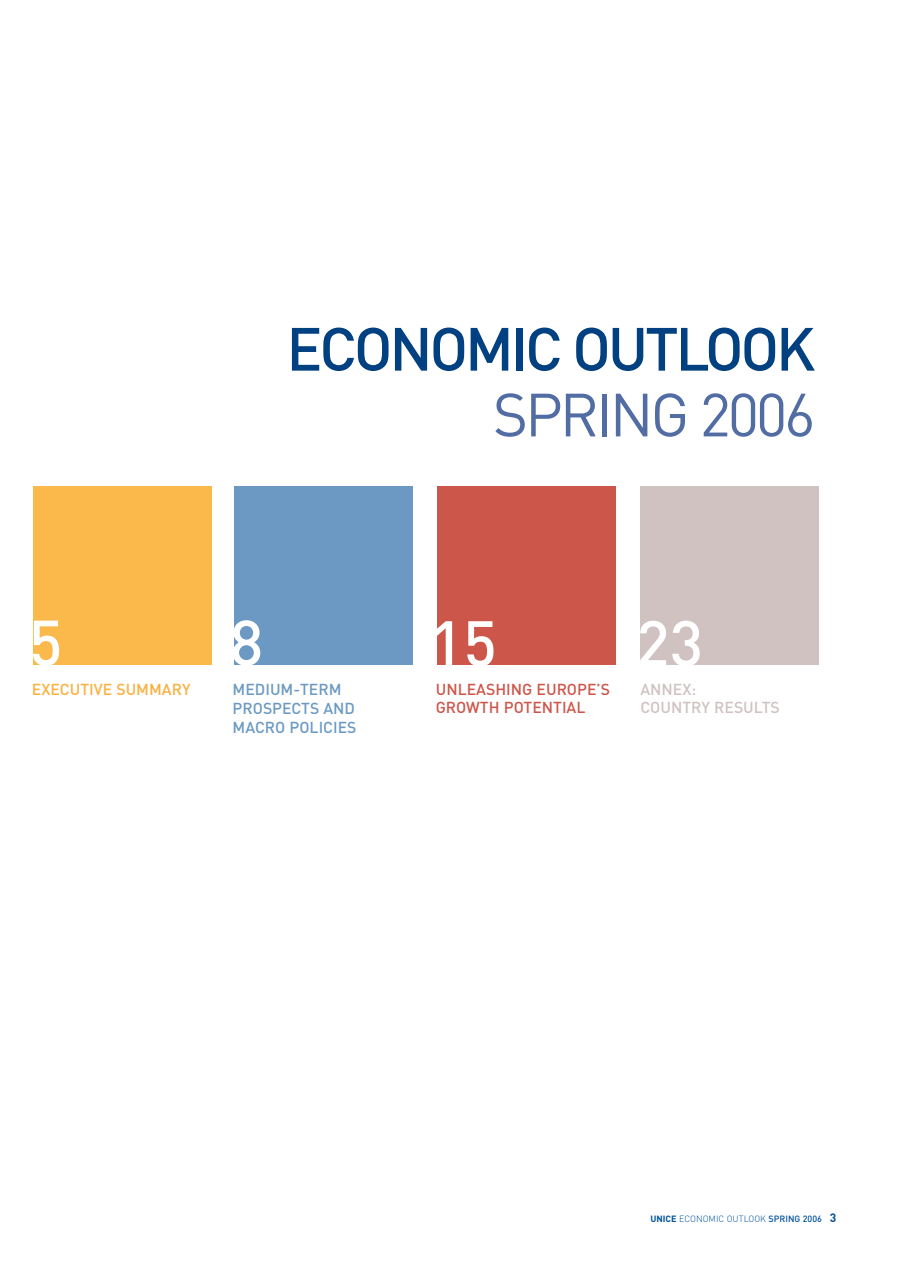
<style>
.page{position:relative;width:910px;height:1280px;background:#fff}
.page>*{position:absolute;margin:0;border:0;box-sizing:border-box;transform-origin:0 0}
.t1{font:500 63px "DIN";color:#fff}
.t2{font:500 60px "DIN";letter-spacing:-.055em;color:#014081}
.t3{font:60px "DIN";letter-spacing:-.05em;color:#526da3}
.t4{font:500 15.75px/19px "DIN";color:#6b99c3}
.t5{font:500 15.75px/18px "DIN";color:#cd564b}
.t6{font:500 15.75px/18px "DIN";color:#cfc2c1}
.t7{font:500 15.75px "DIN";color:#fbb03f}
.t8{font:300 9px "DIN";color:#01529b}
.s1{font-weight:700}
.s2{font-weight:500}
.s3{font-weight:700;font-size:12px}
</style>
<div class="page">
<div style="left:234px;top:487px;width:179px;height:178px;background:#6b99c3"></div>
<div style="left:437px;top:487px;width:179px;height:178px;background:#cd564b"></div>
<div style="left:34px;top:487px;width:178px;height:178px;background:#fcb94b"></div>
<div style="left:641px;top:487px;width:178px;height:178px;background:#cfc2c1"></div>
<h2 class="t2" style="left:286px;top:328px;width:531px">ECONOMIC OUTLOOK</h2>
<h2 class="t3" style="left:493px;top:393px;width:324px">SPRING 2006</h2>
<h1 class="t1" style="left:29px;top:620px;width:35px">5</h1>
<h1 class="t1" style="left:230px;top:620px;width:35px">8</h1>
<h1 class="t1" style="left:430px;top:621px;width:69px">15</h1>
<h1 class="t1" style="left:636px;top:621px;width:69px">23</h1>
<p class="t7" style="left:32px;top:684px;width:160px">EXECUTIVE SUMMARY</p>
<p class="t4" style="left:233px;top:682px;width:125px">MEDIUM-TERM<br>PROSPECTS AND<br>MACRO POLICIES</p>
<p class="t5" style="left:436px;top:682px;width:176px">UNLEASHING EUROPE’S<br>GROWTH POTENTIAL</p>
<p class="t6" style="left:640px;top:682px;width:141px">ANNEX:<br>COUNTRY RESULTS</p>
<p class="t8" style="left:650px;top:1215px;width:187px"><span class="s1">UNICE</span> ECONOMIC OUTLOOK <span class="s2">SPRING 2006</span> <span class="s3">3</span></p>
</div>
